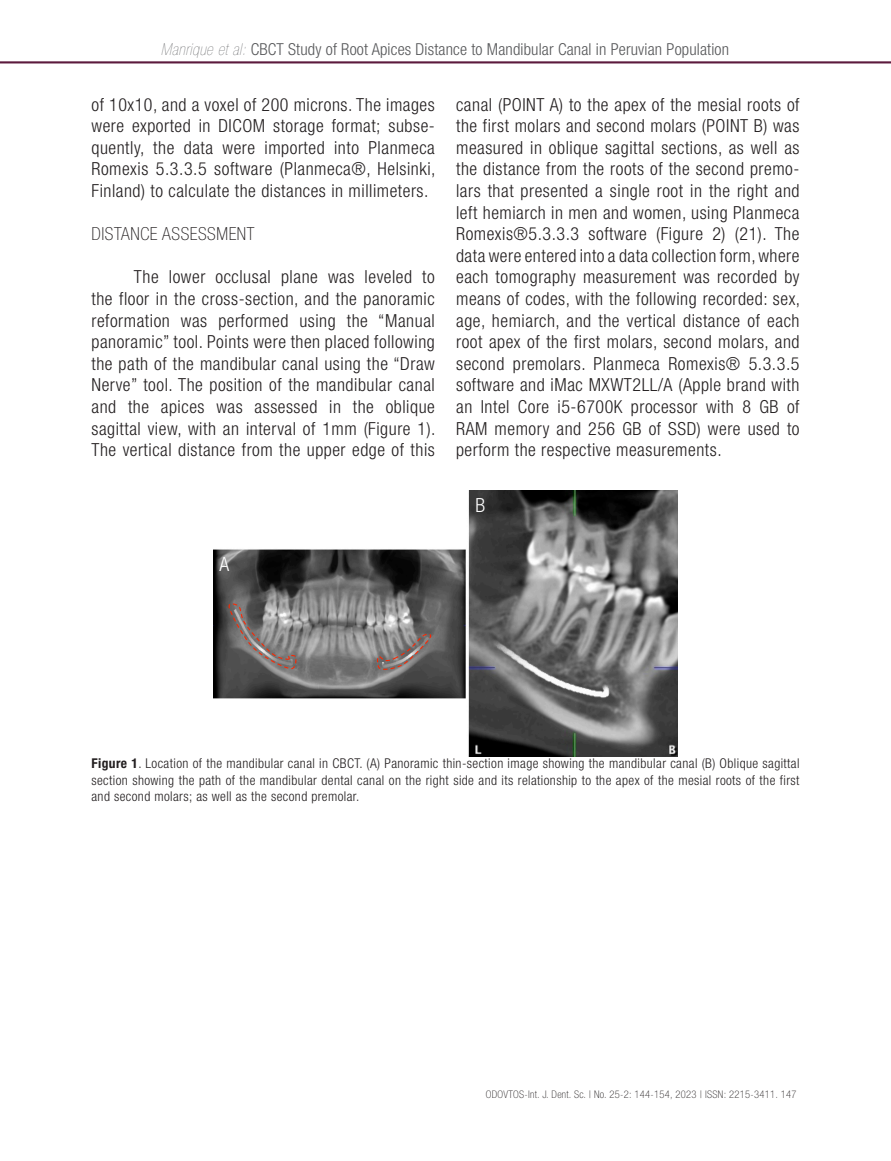
<style>
.page{position:relative;width:891px;height:1161px;background:#fff}
.page>*{position:absolute;margin:0;border:0;box-sizing:border-box;transform-origin:0 0}
.Texto_general_sin_sa{font:300 condensed 19.5px "Helvetica Neue LT Std";color:#fff}
.Texto_general_con_sa{font:300 condensed 18px/21.6px "Helvetica Neue LT Std";letter-spacing:.03em;color:#231f20;text-align:justify}
.Subtítulo_2{font:100 condensed 18px "Helvetica Neue LT Std";letter-spacing:.03em;color:#231f20}
.t1{font:300 condensed 16.5px "Helvetica Neue LT Std";letter-spacing:.01em;color:#57585a}
.fuentes_de_tablas{font:300 condensed 13.5px/16.2px "Helvetica Neue LT Std";letter-spacing:.03em;color:#231f20;text-align:justify}
.t2{font:100 condensed 10.5px "Helvetica Neue LT Std";letter-spacing:.03em;color:#231f20}
.s1{font-weight:200;font-style:italic}
.s2{font-weight:700}
</style>
<div class="page">
<svg style="left:0;top:61px;width:891px;height:2px;background:#78415e"></svg>
<img style="left:213px;top:491px;width:465px;height:266px">
<p class="t1" style="left:161px;top:40px;width:570px"><span class="s1">Manrique et al:</span> CBCT Study of Root Apices Distance to Mandibular Canal in Peruvian Population</p>
<p class="Texto_general_con_sa" style="left:91px;top:93px;width:346px">of 10x10, and a voxel of 200 microns. The images were exported in DICOM storage format; subse&shy;quently, the data were imported into Planmeca Romexis 5.3.3.5 software (Planmeca®, Helsinki, Finland) to calculate the distances in millimeters.</p>
<p class="Subtítulo_2" style="left:91px;top:224px;width:164px">DISTANCE ASSESSMENT</p>
<p class="Texto_general_con_sa" style="left:91px;top:266px;width:346px;text-indent:43px">The lower occlusal plane was leveled to the floor in the cross-section, and the panoramic reformation was performed using the “Manual panoramic” tool. Points were then placed following the path of the mandibular canal using the “Draw Nerve” tool. The position of the mandibular canal and the apices was assessed in the oblique sagittal view, with an interval of 1mm (Figure 1).<br>The vertical distance from the upper edge of this</p>
<p class="Texto_general_sin_sa" style="left:220px;top:553px;width:11px">A</p>
<p class="Texto_general_con_sa" style="left:456px;top:93px;width:346px">canal (POINT A) to the apex of the mesial roots of the first molars and second molars (POINT B) was measured in oblique sagittal sections, as well as the distance from the roots of the second premo&shy;lars that presented a single root in the right and left hemiarch in men and women, using Planmeca Romexis®5.3.3.3 software (Figure 2) (21). The data were entered into a data collection form, where each tomography measurement was recorded by means of codes, with the following recorded: sex, age, hemiarch, and the vertical distance of each root apex of the first molars, second molars, and second premolars. Planmeca Romexis® 5.3.3.5 software and iMac MXWT2LL/A (Apple brand with an Intel Core i5-6700K processor with 8 GB of RAM memory and 256 GB of SSD) were used to perform the respective measurements.</p>
<p class="Texto_general_sin_sa" style="left:476px;top:494px;width:11px">B</p>
<p class="fuentes_de_tablas" style="left:91px;top:755px;width:710px"><span class="s2">Figure 1</span>. Location of the mandibular canal in CBCT. (A) Panoramic thin-section image showing the mandibular canal (B) Oblique sagittal section showing the path of the mandibular dental canal on the right side and its relationship to the apex of the mesial roots of the first and second molars; as well as the second premolar.</p>
<p class="t2" style="left:486px;top:1088px;width:312px">ODOVTOS-Int. J. Dent. Sc. | No. 25-2: 144-154, 2023 | ISSN: 2215-3411. 147</p>
</div>
